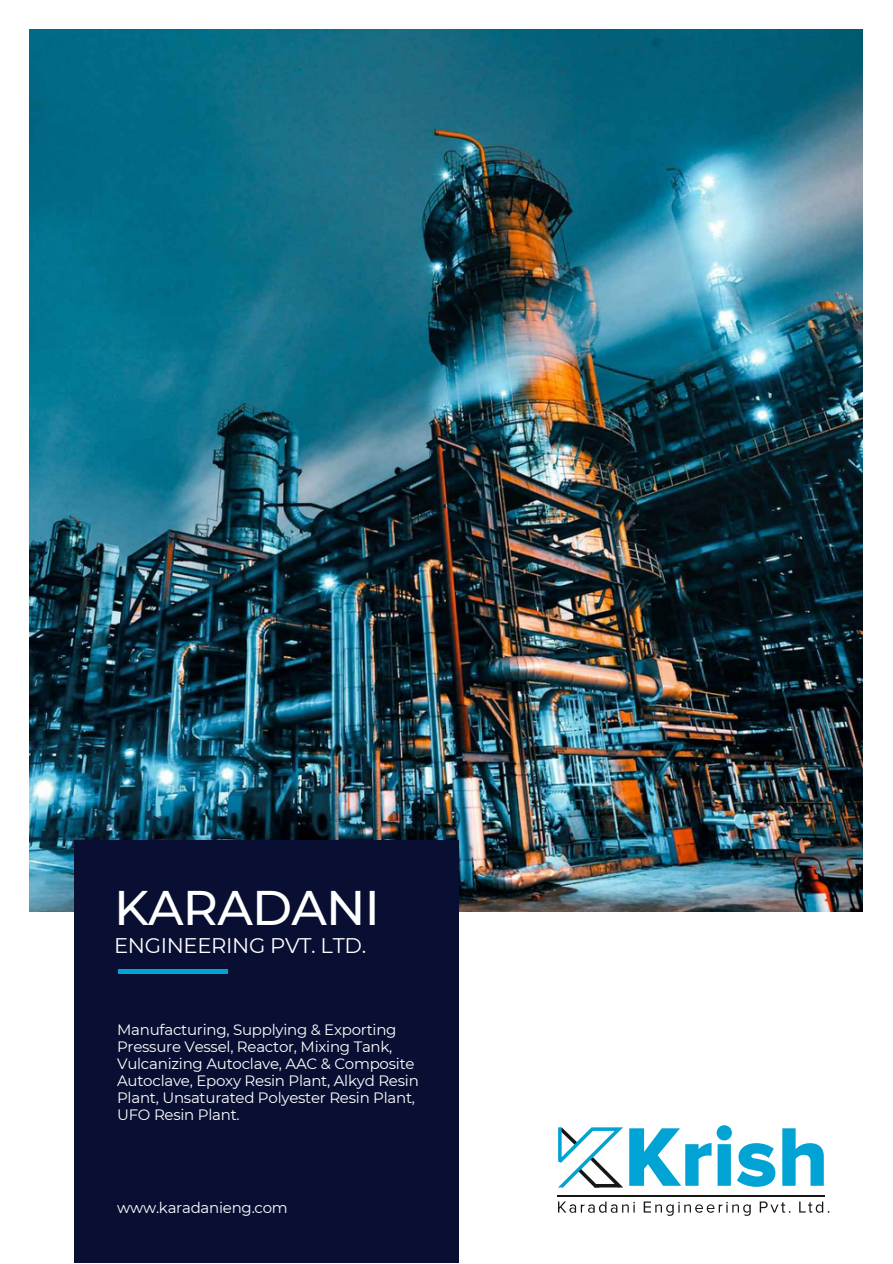
<style>
.page{position:relative;width:893px;height:1264px;background:#fff}
.page>*{position:absolute;margin:0;border:0;box-sizing:border-box;transform-origin:0 0}
.t1{font:500 48.45px "Montserrat";letter-spacing:-.015em;color:#fff}
.t2{font:21.15px "Montserrat";letter-spacing:-.015em;color:#fff}
.t3{font:15px/16.8px "Montserrat";letter-spacing:-.015em;color:#fff}
</style>
<div class="page">
<svg style="left:558px;top:1127px;width:65px;height:60px"></svg>
<svg style="left:629px;top:1125px;width:194px;height:61px"></svg>
<svg style="left:558px;top:1201px;width:271px;height:14px"></svg>
<hr style="left:557px;top:1195px;width:268px;height:1px;background:#151616">
<svg style="left:594px;top:1183px;width:25px;height:4px"></svg>
<img style="left:30px;top:30px;width:832px;height:881px">
<div style="left:74px;top:840px;width:385px;height:422px;background:#080f32"></div>
<div style="left:118px;top:969px;width:109px;height:5px;background:#00a3d4"></div>
<p class="t1" style="left:114px;top:878px;width:267px">KARADANI</p>
<p class="t2" style="left:114px;top:932px;width:253px">ENGINEERING PVT. LTD.</p>
<p class="t3" style="left:117px;top:1021px;width:303px">Manufacturing, Supplying &amp; Exporting Pressure Vessel, Reactor, Mixing Tank, Vulcanizing Autoclave, AAC &amp; Composite Autoclave, Epoxy Resin Plant, Alkyd Resin Plant, Unsaturated Polyester Resin Plant, UFO Resin Plant.</p>
<p class="t3" style="left:117px;top:1198px;width:172px">www.karadanieng.com</p>
</div>
